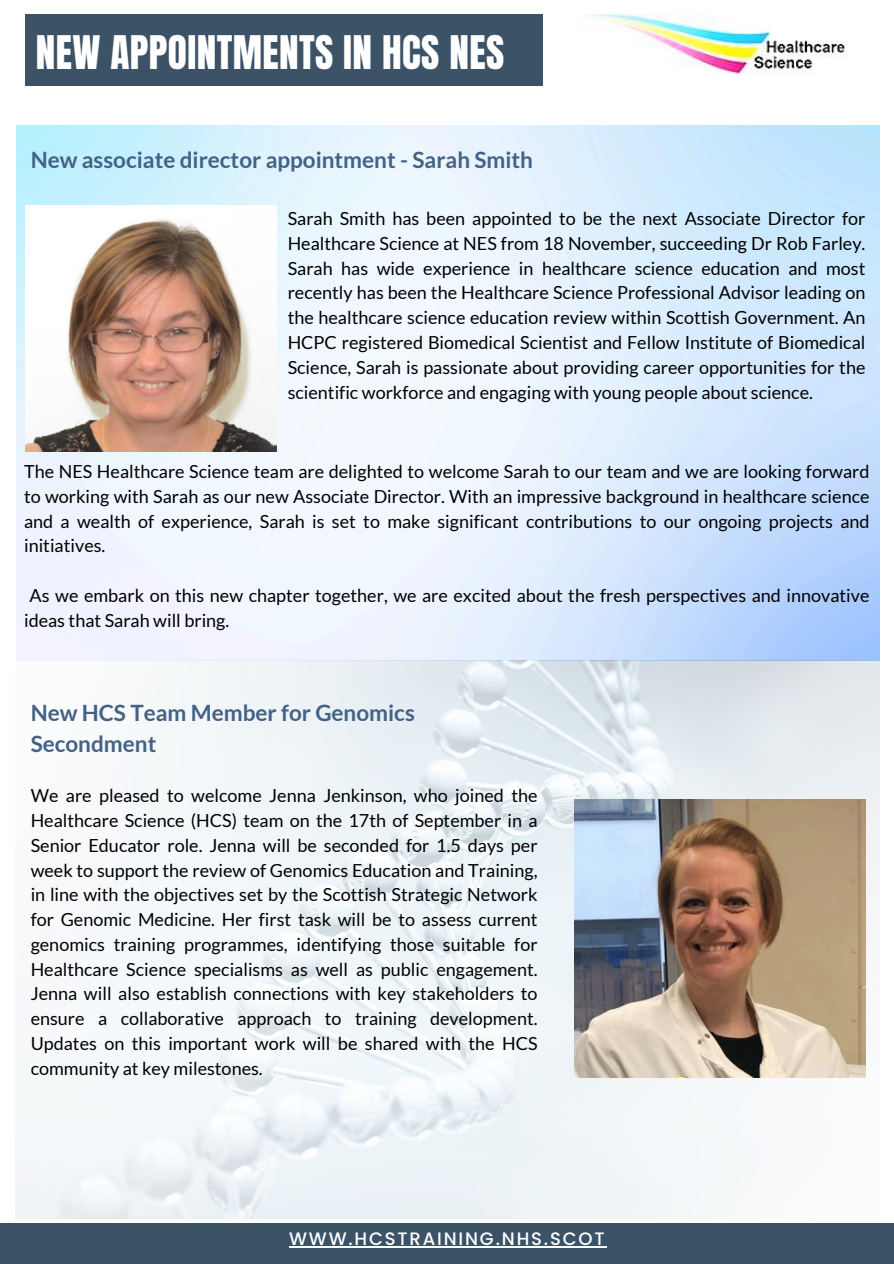
<style>
.page{position:relative;width:894px;height:1264px;background:#fff}
.page>*{position:absolute;margin:0;border:0;box-sizing:border-box;transform-origin:0 0}
.t1{font:39.3px "Anton";letter-spacing:.01em;color:#fff}
.t2{font:700 22.5px/30.3px "Lato";color:#436286}
.t3{font:18px/24.8px "Lato";color:#000;text-align:justify}
.t4{font:500 18px "Poppins";letter-spacing:.1em;color:#fff}
</style>
<div class="page">
<div style="left:0;top:1223px;width:893px;height:40px;background:#3c5266"></div>
<div style="left:26px;top:15px;width:516px;height:71px;background:#3c5266"></div>
<img style="left:592px;top:15px;width:255px;height:58px">
<img style="left:16px;top:126px;width:863px;height:1092px">
<img style="left:26px;top:205px;width:250px;height:247px">
<img style="left:574px;top:799px;width:291px;height:278px">
<hr style="left:289px;top:1246px;width:317px;height:1px;background:#fff">
<p class="t1" style="left:36px;top:24px;width:470px">NEW APPOINTMENTS IN HCS NES</p>
<p class="t2" style="left:31px;top:145px;width:504px">New associate director appointment - Sarah Smith</p>
<p class="t3" style="left:287px;top:206px;width:579px">Sarah Smith has been appointed to be the next Associate Director for Healthcare Science at NES from 18 November, succeeding Dr Rob Farley.<br>Sarah has wide experience in healthcare science education and most recently has been the Healthcare Science Professional Advisor leading on the healthcare science education review within Scottish Government. An HCPC registered Biomedical Scientist and Fellow Institute of Biomedical Science, Sarah is passionate about providing career opportunities for the scientific workforce and engaging with young people about science.</p>
<h2 class="t3" style="left:24px;top:459px;width:846px">The NES Healthcare Science team are delighted to welcome Sarah to our team and we are looking forward to working with Sarah as our new Associate Director. With an impressive background in healthcare science and a wealth of experience, Sarah is set to make significant contributions to our ongoing projects and initiatives.</h2>
<p class="t3" style="left:24px;top:582px;width:846px;text-indent:6px">As we embark on this new chapter together, we are excited about the fresh perspectives and innovative ideas that Sarah will bring.</p>
<p class="t2" style="left:31px;top:697px;width:385px">New HCS Team Member for Genomics<br>Secondment</p>
<p class="t3" style="left:31px;top:782px;width:508px">We are pleased to welcome Jenna Jenkinson, who joined the Healthcare Science (HCS) team on the 17th of September in a Senior Educator role. Jenna will be seconded for 1.5 days per week to support the review of Genomics Education and Training, in line with the objectives set by the Scottish Strategic Network for Genomic Medicine. Her first task will be to assess current genomics training programmes, identifying those suitable for Healthcare Science specialisms as well as public engagement.<br>Jenna will also establish connections with key stakeholders to ensure a collaborative approach to training development.<br>Updates on this important work will be shared with the HCS community at key milestones.</p>
<h2 class="t4" style="left:289px;top:1226px;width:317px">WWW.HCSTRAINING.NHS.SCOT</h2>
</div>
